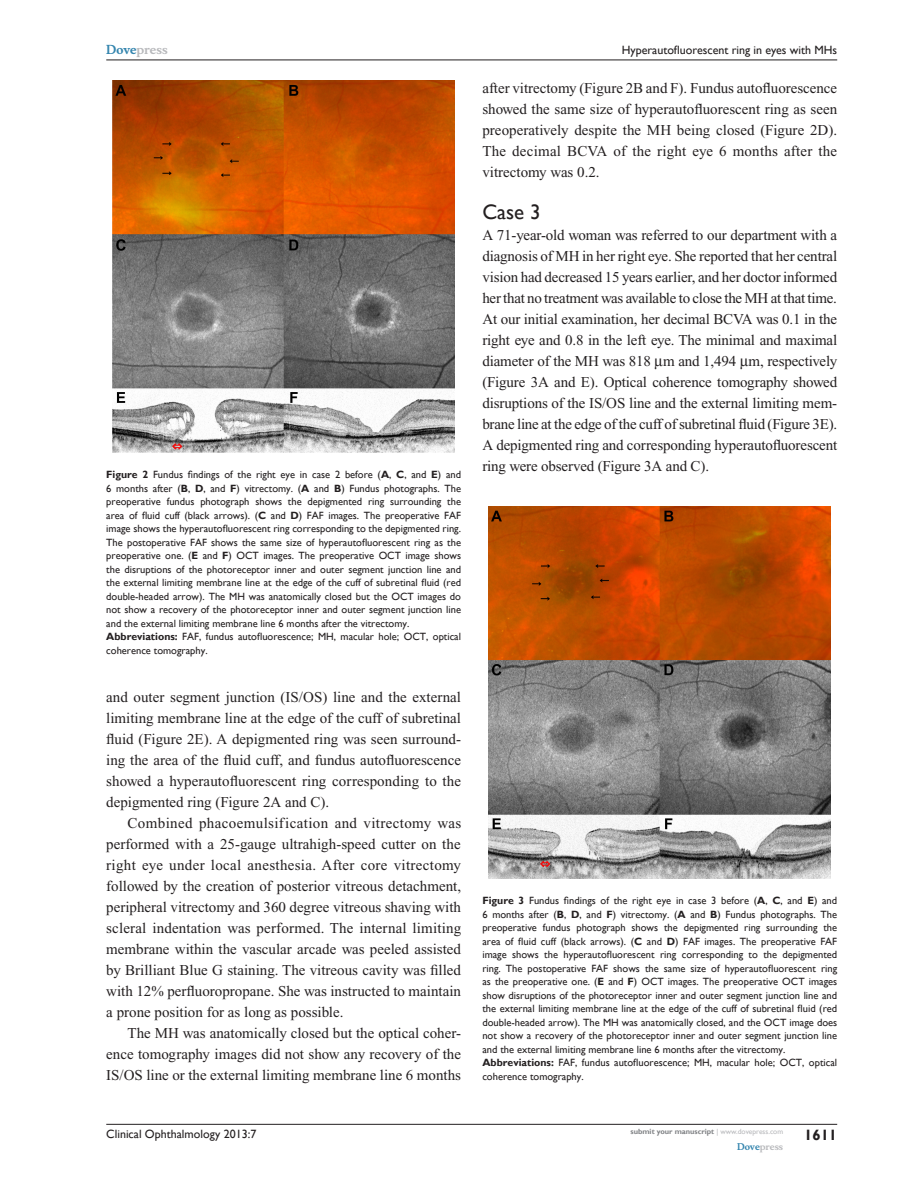
<style>
.page{position:relative;width:918px;height:1188px;background:#fff}
.page>*{position:absolute;margin:0;border:0;box-sizing:border-box;transform-origin:0 0}
.t1{font:21px "Gill Sans";color:#231f20}
.TxF{font:15px/21px "Times New Roman";letter-spacing:-.005em;color:#231f20;text-align:justify}
.Tx{font:15px/21px "Times New Roman";color:#231f20;text-align:justify}
.RunFolio-R{font:700 15px "Gill Sans";color:#231f20}
.RunH-R{font:12px "Gill Sans";color:#231f20}
.RunF-R{font:12px "Gill Sans";color:#231f20}
.RunH-Brand-R{font:700 12px "Musee";color:#b8b9bc}
.FC{font:10.5px/13.5px "Gill Sans";color:#231f20;text-align:justify}
.RunF-Brand-R{font:700 9px "Musee";color:#b8b9bc}
.RunF-SubmityourMS-R{font:700 7.5px "Gill Sans";color:#808285}
.s1{color:#3485ae}
.s2{font-weight:700}
.s3{font-weight:400;color:#b8b9bc}
</style>
<div class="page">
<hr style="left:106px;top:1124px;width:731px;height:1px;background:#231f20">
<hr style="left:106px;top:60px;width:731px;height:1px;background:#231f20">
<img style="left:113px;top:81px;width:342px;height:372px">
<img style="left:489px;top:507px;width:342px;height:372px">
<p class="RunH-Brand-R" style="left:106px;top:43px;width:63px"><span class="s1">Dove</span>press</p>
<p class="FC" style="left:106px;top:468px;width:356px"><span class="s2">Figure 2</span> Fundus findings of the right eye in case 2 before (<span class="s2">A</span>, <span class="s2">C</span>, and <span class="s2">E</span>) and 6 months after (<span class="s2">B</span>, <span class="s2">D</span>, and <span class="s2">F</span>) vitrectomy. (<span class="s2">A</span> and <span class="s2">B</span>) Fundus photographs. The preoperative fundus photograph shows the depigmented ring surrounding the area of fluid cuff (black arrows). (<span class="s2">C</span> and <span class="s2">D</span>) FAF images. The preoperative FAF image shows the hyperautofluorescent ring corresponding to the depigmented ring.<br>The postoperative FAF shows the same size of hyperautofluorescent ring as the preoperative one. (<span class="s2">E</span> and <span class="s2">F</span>) OCT images. The preoperative OCT image shows the disruptions of the photoreceptor inner and outer segment junction line and the external limiting membrane line at the edge of the cuff of subretinal fluid (red double-headed arrow). The MH was anatomically closed but the OCT images do not show a recovery of the photoreceptor inner and outer segment junction line and the external limiting membrane line 6 months after the vitrectomy.</p>
<p class="FC" style="left:106px;top:630px;width:356px"><span class="s2">Abbreviations:</span> FAF, fundus autofluorescence; MH, macular hole; OCT, optical coherence tomography.</p>
<p class="TxF" style="left:106px;top:686px;width:356px">and outer segment junction (IS/OS) line and the external limiting membrane line at the edge of the cuff of subretinal fluid (Figure 2E). A depigmented ring was seen surround&shy;ing the area of the fluid cuff, and fundus autofluorescence showed a hyperautofluorescent ring corresponding to the depigmented ring (Figure 2A and C).</p>
<p class="Tx" style="left:106px;top:812px;width:357px;text-indent:21px">Combined phacoemulsification and vitrectomy was performed with a 25-gauge ultrahigh-speed cutter on the right eye under local anesthesia. After core vitrectomy followed by the creation of posterior vitreous detachment, peripheral vitrectomy and 360 degree vitreous shaving with scleral indentation was performed. The internal limiting membrane within the vascular arcade was peeled assisted by Brilliant Blue G staining. The vitreous cavity was filled with 12% perfluoropropane. She was instructed to maintain a prone position for as long as possible.</p>
<p class="Tx" style="left:106px;top:1022px;width:356px;text-indent:21px">The MH was anatomically closed but the optical coher&shy;ence tomography images did not show any recovery of the IS/OS line or the external limiting membrane line 6 months</p>
<p class="RunH-R" style="left:622px;top:43px;width:217px">Hyperautofluorescent ring in eyes with MHs</p>
<p class="Tx" style="left:482px;top:77px;width:356px">after vitrectomy (Figure 2B and F). Fundus autofluorescence showed the same size of hyperautofluorescent ring as seen preoperatively despite the MH being closed (Figure 2D).<br>The decimal BCVA of the right eye 6 months after the vitrectomy was 0.2.</p>
<h2 class="t1" style="left:482px;top:199px;width:60px">Case 3</h2>
<p class="TxF" style="left:482px;top:224px;width:356px">A 71-year-old woman was referred to our department with a diagnosis of MH in her right eye. She reported that her central vision had decreased 15 years earlier, and her doctor informed her that no treatment was available to close the MH at that time.<br>At our initial examination, her decimal BCVA was 0.1 in the right eye and 0.8 in the left eye. The minimal and maximal diameter of the MH was 818 m and 1,494 m, respectively (Figure 3A and E). Optical coherence tomography showed disruptions of the IS/OS line and the external limiting mem&shy;brane line at the edge of the cuff of subretinal fluid (Figure 3E).<br>A depigmented ring and corresponding hyperautofluorescent ring were observed (Figure 3A and C).</p>
<p class="FC" style="left:482px;top:894px;width:356px"><span class="s2">Figure 3</span> Fundus findings of the right eye in case 3 before (<span class="s2">A</span>, <span class="s2">C</span>, and <span class="s2">E</span>) and 6 months after (<span class="s2">B</span>, <span class="s2">D</span>, and <span class="s2">F</span>) vitrectomy. (<span class="s2">A</span> and <span class="s2">B</span>) Fundus photographs. The preoperative fundus photograph shows the depigmented ring surrounding the area of fluid cuff (black arrows). (<span class="s2">C</span> and <span class="s2">D</span>) FAF images. The preoperative FAF image shows the hyperautofluorescent ring corresponding to the depigmented ring. The postoperative FAF shows the same size of hyperautofluorescent ring as the preoperative one. (<span class="s2">E</span> and <span class="s2">F</span>) OCT images. The preoperative OCT images show disruptions of the photoreceptor inner and outer segment junction line and the external limiting membrane line at the edge of the cuff of subretinal fluid (red double-headed arrow). The MH was anatomically closed, and the OCT image does not show a recovery of the photoreceptor inner and outer segment junction line and the external limiting membrane line 6 months after the vitrectomy.</p>
<p class="FC" style="left:482px;top:1056px;width:356px"><span class="s2">Abbreviations:</span> FAF, fundus autofluorescence; MH, macular hole; OCT, optical coherence tomography.</p>
<p class="RunF-R" style="left:106px;top:1127px;width:152px">Clinical Ophthalmology 2013:7</p>
<p class="RunF-SubmityourMS-R" style="left:631px;top:1127px;width:154px">submit your manuscript <span class="s3">| www.dovepress.com</span></p>
<p class="RunF-Brand-R" style="left:737px;top:1141px;width:48px"><span class="s1">Dove</span>press</p>
<p class="RunFolio-R" style="left:804px;top:1126px;width:35px">1611</p>
</div>
